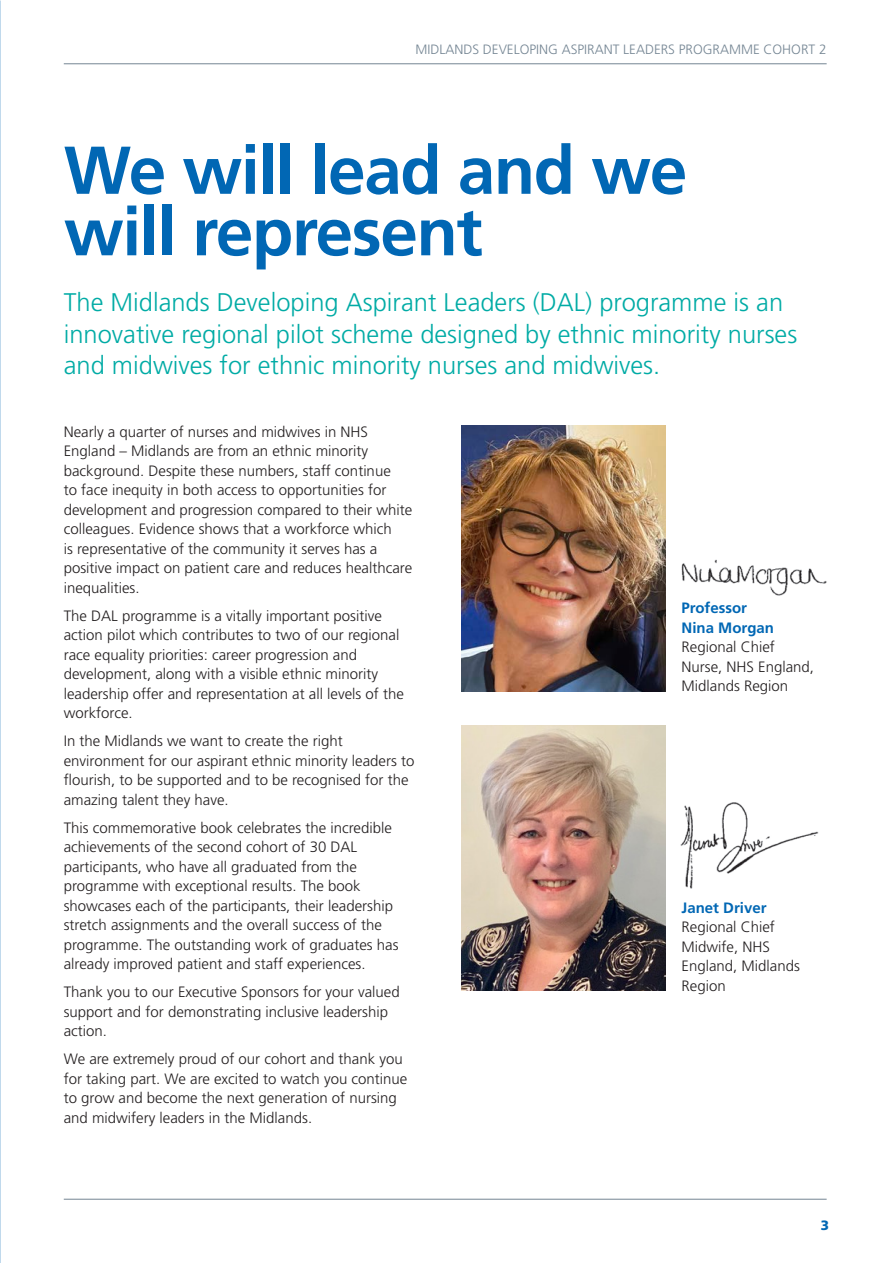
<style>
.page{position:relative;width:893px;height:1263px;background:#fff}
.page>*{position:absolute;margin:0;border:0;box-sizing:border-box;transform-origin:0 0}
.Header_A_WO{font:700 67.5px/61.5px "Frutiger LT Std";letter-spacing:-.02em;color:#0167b4}
.Intro_Para_Grey{font:300 25.5px/31.5px "Frutiger LT Std";color:#00aba5}
.Body_Text{font:300 15px/19.5px "Frutiger LT Std";color:#231f20}
.t1{font:300 13.5px "Frutiger LT Std";color:#748593}
.t2{font:900 13.5px "Frutiger LT Std";color:#0167b4}
.s1{font-weight:700;color:#0167b4}
</style>
<div class="page">
<hr style="left:64px;top:1199px;width:763px;height:1px;background:#748593">
<hr style="left:64px;top:63px;width:763px;height:1px;background:#748593">
<img style="left:461px;top:725px;width:204px;height:266px">
<img style="left:461px;top:425px;width:204px;height:266px">
<img style="left:680px;top:803px;width:139px;height:86px">
<img style="left:681px;top:559px;width:146px;height:37px">
<p class="t1" style="left:415px;top:41px;width:413px">MIDLANDS DEVELOPING ASPIRANT LEADERS PROGRAMME COHORT 2</p>
<p class="Header_A_WO" style="left:64px;top:140px;width:625px">We will lead and we will represent</p>
<p class="Intro_Para_Grey" style="left:64px;top:287px;width:735px">The Midlands Developing Aspirant Leaders (DAL) programme is an innovative regional pilot scheme designed by ethnic minority nurses and midwives for ethnic minority nurses and midwives.</p>
<p class="Body_Text" style="left:64px;top:422px;width:350px">Nearly a quarter of nurses and midwives in NHS England – Midlands are from an ethnic minority background. Despite these numbers, staff continue<br>to face inequity in both access to opportunities for development and progression compared to their white colleagues. Evidence shows that a workforce which<br>is representative of the community it serves has a positive impact on patient care and reduces healthcare inequalities.</p>
<p class="Body_Text" style="left:64px;top:606px;width:342px">The DAL programme is a vitally important positive action pilot which contributes to two of our regional race equality priorities: career progression and development, along with a visible ethnic minority leadership offer and representation at all levels of the workforce.</p>
<p class="Body_Text" style="left:64px;top:731px;width:352px">In the Midlands we want to create the right environment for our aspirant ethnic minority leaders to flourish, to be supported and to be recognised for the amazing talent they have.</p>
<p class="Body_Text" style="left:64px;top:818px;width:336px">This commemorative book celebrates the incredible achievements of the second cohort of 30 DAL participants, who have all graduated from the programme with exceptional results. The book showcases each of the participants, their leadership stretch assignments and the overall success of the programme. The outstanding work of graduates has already improved patient and staff experiences.</p>
<p class="Body_Text" style="left:64px;top:982px;width:337px">Thank you to our Executive Sponsors for your valued support and for demonstrating inclusive leadership action.</p>
<p class="Body_Text" style="left:64px;top:1049px;width:345px">We are extremely proud of our cohort and thank you for taking part. We are excited to watch you continue to grow and become the next generation of nursing and midwifery leaders in the Midlands.</p>
<p class="Body_Text" style="left:681px;top:598px;width:134px"><span class="s1">Professor<br>Nina Morgan<br></span>Regional Chief<br>Nurse, NHS England,<br>Midlands Region</p>
<p class="Body_Text" style="left:681px;top:898px;width:120px"><span class="s1">Janet Driver<br></span>Regional Chief<br>Midwife, NHS<br>England, Midlands<br>Region</p>
<p class="t2" style="left:821px;top:1216px;width:10px">3</p>
</div>
